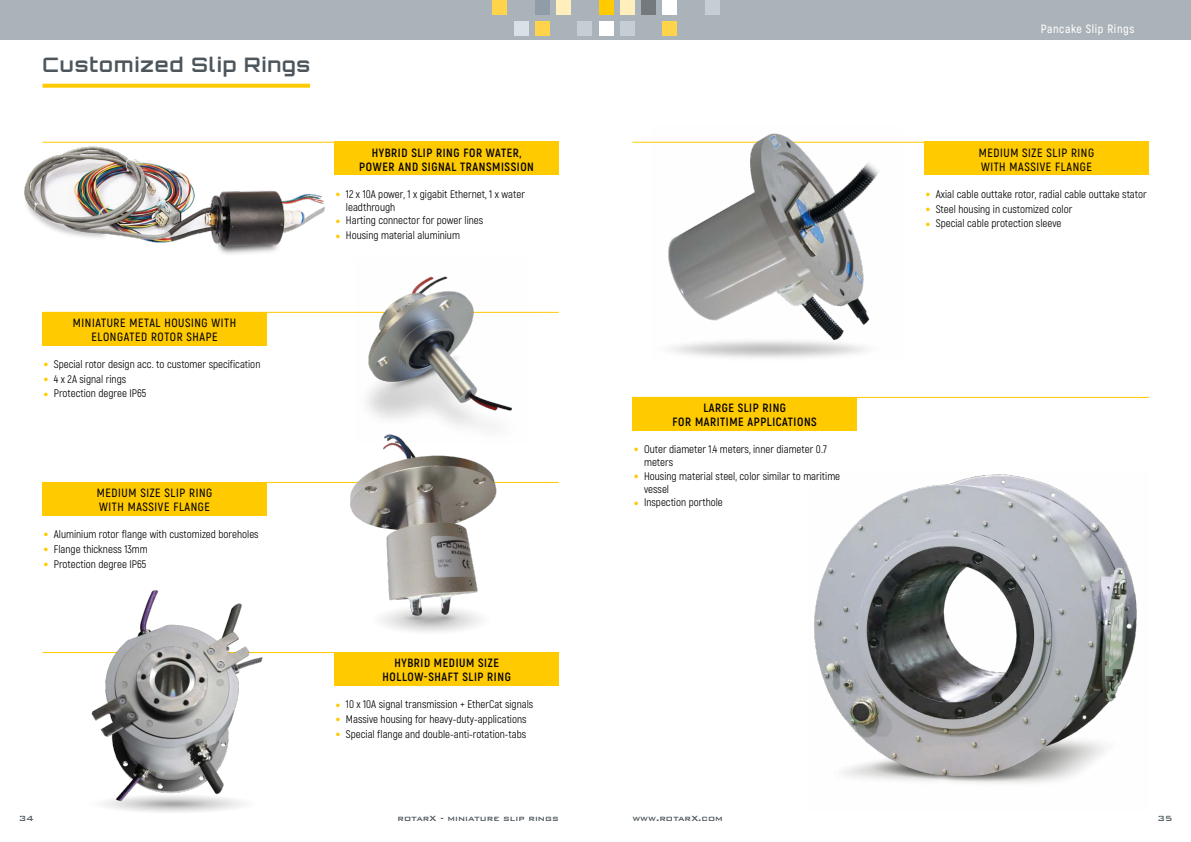
<style>
.page{position:relative;width:1191px;height:842px;background:#fff}
.page>*{position:absolute;margin:0;border:0;box-sizing:border-box;transform-origin:0 0}
.t1{font:700 20px "Orbitron";letter-spacing:.05em;color:#4c565c}
.t2{font:700 12px/14.4px "Akrobat";letter-spacing:.05em;color:#000;text-align:center}
.t3{font:600 12px/14.4px "Akrobat";letter-spacing:.05em;color:#000}
.t4{font:600 12px "Akrobat";letter-spacing:.05em;color:#fff}
.t5{font:11px/13.2px "Akrobat";color:#000}
.t6{font:500 10px "Bank Gothic BT";color:#4c565c}
.s1{font-family:"Bank Gothic BT";font-weight:500;font-size:12px;color:#ffca00}
</style>
<div class="page">
<div style="left:0;top:0;width:1191px;height:40px;background:#aab3b9"></div>
<div style="left:705px;top:0;width:14px;height:14px;background:#c6ced3"></div>
<div style="left:663px;top:0;width:14px;height:14px;background:#fff"></div>
<div style="left:641px;top:0;width:15px;height:14px;background:#73797c"></div>
<div style="left:620px;top:0;width:14px;height:14px;background:#ffefbd"></div>
<div style="left:599px;top:0;width:14px;height:14px;background:#ffca00"></div>
<div style="left:663px;top:21px;width:14px;height:14px;background:#ffd44a"></div>
<div style="left:620px;top:21px;width:14px;height:14px;background:#c6ced3"></div>
<div style="left:599px;top:21px;width:14px;height:14px;background:#fff"></div>
<div style="left:493px;top:0;width:14px;height:14px;background:#ffd44a"></div>
<div style="left:535px;top:0;width:14px;height:14px;background:#909ca7"></div>
<div style="left:556px;top:0;width:14px;height:14px;background:#ffefbd"></div>
<div style="left:514px;top:21px;width:14px;height:14px;background:#d8e1e8"></div>
<div style="left:535px;top:21px;width:14px;height:14px;background:#ffd44a"></div>
<div style="left:578px;top:21px;width:14px;height:14px;background:#c6ced3"></div>
<svg style="left:43px;top:84px;width:267px;height:4px"></svg>
<hr style="left:43px;top:142px;width:515px;height:1px;background:#ffca00">
<div style="left:334px;top:142px;width:224px;height:33px;background:#ffca00"></div>
<hr style="left:43px;top:652px;width:515px;height:1px;background:#ffca00">
<div style="left:334px;top:652px;width:224px;height:33px;background:#ffca00"></div>
<img style="left:85px;top:590px;width:178px;height:222px">
<img style="left:24px;top:147px;width:301px;height:107px">
<hr style="left:43px;top:482px;width:515px;height:1px;background:#ffca00">
<div style="left:43px;top:482px;width:223px;height:33px;background:#ffca00"></div>
<hr style="left:43px;top:312px;width:515px;height:1px;background:#ffca00">
<div style="left:43px;top:312px;width:223px;height:33px;background:#ffca00"></div>
<img style="left:356px;top:276px;width:173px;height:152px">
<img style="left:332px;top:434px;width:182px;height:198px">
<hr style="left:632px;top:397px;width:516px;height:1px;background:#ffca00">
<div style="left:632px;top:397px;width:224px;height:33px;background:#ffca00"></div>
<img style="left:814px;top:474px;width:323px;height:309px">
<hr style="left:632px;top:142px;width:516px;height:1px;background:#ffca00">
<div style="left:924px;top:142px;width:224px;height:33px;background:#ffca00"></div>
<img style="left:651px;top:133px;width:250px;height:225px">
<h1 class="t1" style="left:43px;top:52px;width:269px">Customized Slip Rings</h1>
<p class="t2" style="left:359px;top:145px;width:176px">HYBRID SLIP RING FOR WATER,<br>POWER AND SIGNAL TRANSMISSION</p>
<p class="t5" style="left:346px;top:187px;width:180px;text-indent:-11px"><span class="s1">•</span> 12 x 10A power, 1 x gigabit Ethernet, 1 x water leadthrough</p>
<p class="t5" style="left:334px;top:214px;width:150px"><span class="s1">•</span> Harting connector for power lines</p>
<p class="t5" style="left:334px;top:229px;width:127px"><span class="s1">•</span> Housing material aluminium</p>
<p class="t3" style="left:73px;top:315px;width:165px;text-align:center">MINIATURE METAL HOUSING WITH<br>ELONGATED ROTOR SHAPE</p>
<p class="t5" style="left:43px;top:357px;width:219px"><span class="s1">•</span> Special rotor design acc. to customer specification</p>
<p class="t5" style="left:43px;top:372px;width:85px"><span class="s1">•</span> 4 x 2A signal rings</p>
<p class="t5" style="left:43px;top:387px;width:105px"><span class="s1">•</span> Protection degree IP65</p>
<p class="t3" style="left:97px;top:485px;width:117px">MEDIUM SIZE SLIP RING<br>WITH MASSIVE FLANGE</p>
<p class="t5" style="left:43px;top:527px;width:218px"><span class="s1">•</span> Aluminium rotor flange with customized boreholes</p>
<p class="t5" style="left:43px;top:542px;width:107px"><span class="s1">•</span> Flange thickness 13mm</p>
<p class="t5" style="left:43px;top:557px;width:105px"><span class="s1">•</span> Protection degree IP65</p>
<p class="t2" style="left:382px;top:656px;width:130px">HYBRID MEDIUM SIZE<br>HOLLOW-SHAFT SLIP RING</p>
<p class="t5" style="left:334px;top:698px;width:200px"><span class="s1">•</span> 10 x 10A signal transmission + EtherCat signals</p>
<p class="t5" style="left:334px;top:712px;width:193px"><span class="s1">•</span> Massive housing for heavy-duty-applications</p>
<p class="t5" style="left:334px;top:727px;width:193px"><span class="s1">•</span> Special flange and double-anti-rotation-tabs</p>
<p class="t2" style="left:672px;top:400px;width:146px">LARGE SLIP RING<br>FOR MARITIME APPLICATIONS</p>
<p class="t5" style="left:644px;top:443px;width:184px;text-indent:-11px"><span class="s1">•</span> Outer diameter 1.4 meters, inner diameter 0.7 meters</p>
<p class="t5" style="left:644px;top:469px;width:198px;text-indent:-11px"><span class="s1">•</span> Housing material steel, color similar to maritime vessel</p>
<p class="t5" style="left:632px;top:496px;width:92px"><span class="s1">•</span> Inspection porthole</p>
<p class="t4" style="left:1040px;top:21px;width:95px">Pancake Slip Rings</p>
<p class="t3" style="left:978px;top:145px;width:117px">MEDIUM SIZE SLIP RING<br>WITH MASSIVE FLANGE</p>
<p class="t5" style="left:924px;top:187px;width:224px"><span class="s1">•</span> Axial cable outtake rotor, radial cable outtake stator</p>
<p class="t5" style="left:924px;top:202px;width:149px"><span class="s1">•</span> Steel housing in customized color</p>
<p class="t5" style="left:924px;top:217px;width:139px"><span class="s1">•</span> Special cable protection sleeve</p>
<p class="t6" style="left:19px;top:813px;width:16px">34</p>
<p class="t6" style="left:397px;top:812px;width:163px">rotarX - miniature slip rings</p>
<p class="t6" style="left:632px;top:812px;width:92px">www.rotarX.com</p>
<p class="t6" style="left:1157px;top:813px;width:16px">35</p>
</div>
